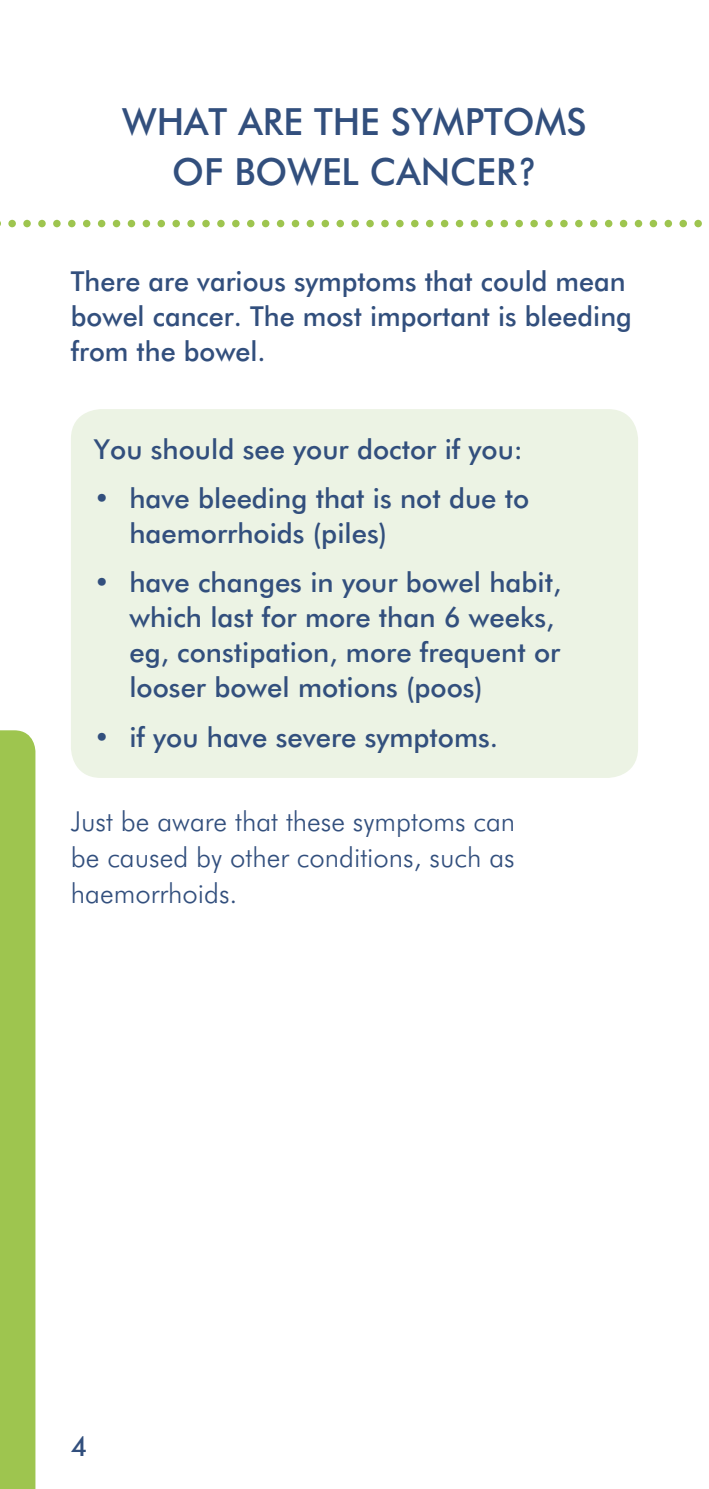
<style>
.page{position:relative;width:709px;height:1489px;background:#fff}
.page>*{position:absolute;margin:0;border:0;box-sizing:border-box;transform-origin:0 0}
.t1{font:500 37.5px/50px "Futura GG";color:#324f7d;text-align:center}
.t2{font:500 27.5px/35px "Futura GG";color:#324f7d}
.t3{font:300 27.5px/36.2px "Futura GG";color:#324f7d;text-align:justify}
</style>
<div class="page">
<div style="left:0;top:730px;width:35px;height:758px;background:#9ec54f"></div>
<div style="left:71px;top:409px;width:567px;height:369px;background:#ecf3e4;border-radius:30px"></div>
<svg style="left:0;top:220px;width:702px;height:7px"></svg>
<h1 class="t1" style="left:122px;top:96px;width:466px">WHAT ARE THE SYMPTOMS<br>OF BOWEL CANCER?</h1>
<p class="t2" style="left:71px;top:263px;width:562px">There are various symptoms that could mean bowel cancer. The most important is bleeding from the bowel.</p>
<p class="t2" style="left:94px;top:431px;width:430px">You should see your doctor if you:</p>
<p class="t2" style="left:129px;top:480px;width:401px;text-indent:-35px">• have bleeding that is not due to haemorrhoids (piles)</p>
<p class="t2" style="left:129px;top:564px;width:433px;text-indent:-35px">• have changes in your bowel habit, which last for more than 6 weeks, eg, constipation, more frequent or looser bowel motions (poos)</p>
<p class="t2" style="left:94px;top:719px;width:406px">• if you have severe symptoms.</p>
<p class="t3" style="left:71px;top:802px;width:446px">Just be aware that these symptoms can be caused by other conditions, such as haemorrhoids.</p>
<p class="t2" style="left:71px;top:1428px;width:18px">4</p>
</div>
